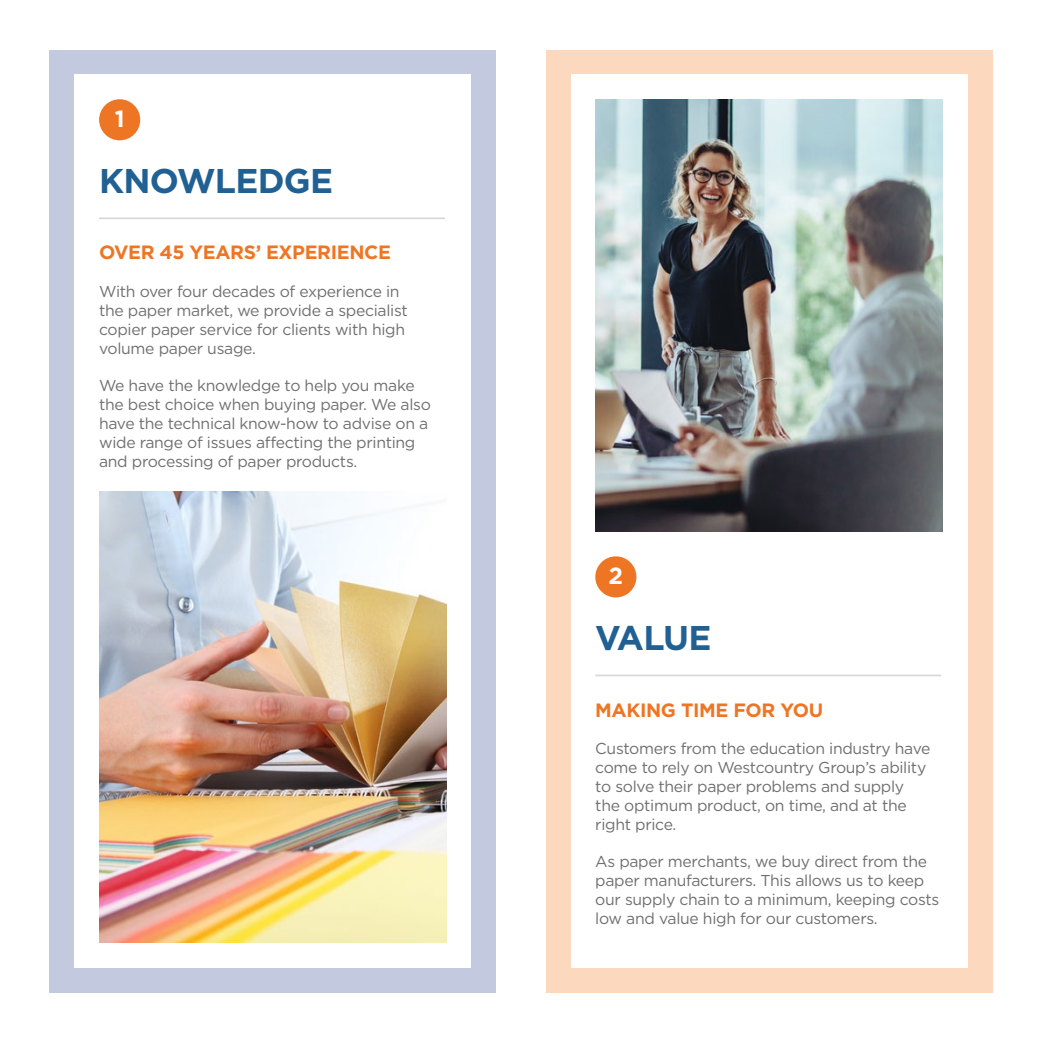
<style>
.page{position:relative;width:1042px;height:1042px;background:#fff}
.page>*{position:absolute;margin:0;border:0;box-sizing:border-box;transform-origin:0 0}
.t1{font:700 34.3px "Gotham";letter-spacing:-.02em;color:#216093}
.t2{font:700 23.45px "Gotham";color:#fff}
.t3{font:700 19.25px "Gotham";letter-spacing:-.02em;color:#ee7523}
.t4{font:15.75px/18.9px "Gotham";letter-spacing:-.02em;color:#706f6f}
</style>
<div class="page">
<div style="left:546px;top:50px;width:446px;height:942px;background:#fcd9be"></div>
<div style="left:50px;top:50px;width:446px;height:942px;background:#c3c9de"></div>
<div style="left:570px;top:74px;width:397px;height:894px;background:#fff"></div>
<div style="left:74px;top:74px;width:397px;height:894px;background:#fff"></div>
<img style="left:595px;top:99px;width:348px;height:432px">
<img style="left:99px;top:492px;width:347px;height:451px">
<div style="left:595px;top:556px;width:41px;height:41px;background:#ee7523;border-radius:50%"></div>
<div style="left:99px;top:99px;width:41px;height:41px;background:#ee7523;border-radius:50%"></div>
<hr style="left:595px;top:674px;width:346px;height:2px;background:#d8d8d8">
<hr style="left:99px;top:217px;width:346px;height:2px;background:#d8d8d8">
<h2 class="t2" style="left:115px;top:103px;width:11px">1</h2>
<h1 class="t1" style="left:99px;top:158px;width:236px">KNOWLEDGE</h1>
<p class="t3" style="left:99px;top:240px;width:293px">OVER 45 YEARS’ EXPERIENCE</p>
<p class="t4" style="left:99px;top:281px;width:310px">With over four decades of experience in the paper market, we provide a specialist copier paper service for clients with high volume paper usage.</p>
<p class="t4" style="left:99px;top:376px;width:333px">We have the knowledge to help you make the best choice when buying paper. We also have the technical know-how to advise on a wide range of issues affecting the printing and processing of paper products.</p>
<h2 class="t2" style="left:608px;top:560px;width:16px">2</h2>
<h1 class="t1" style="left:595px;top:615px;width:118px">VALUE</h1>
<p class="t3" style="left:595px;top:697px;width:229px">MAKING TIME FOR YOU</p>
<p class="t4" style="left:595px;top:738px;width:337px">Customers from the education industry have come to rely on Westcountry Group’s ability to solve their paper problems and supply the optimum product, on time, and at the right price.</p>
<p class="t4" style="left:595px;top:852px;width:346px">As paper merchants, we buy direct from the paper manufacturers. This allows us to keep our supply chain to a minimum, keeping costs low and value high for our customers.</p>
</div>
